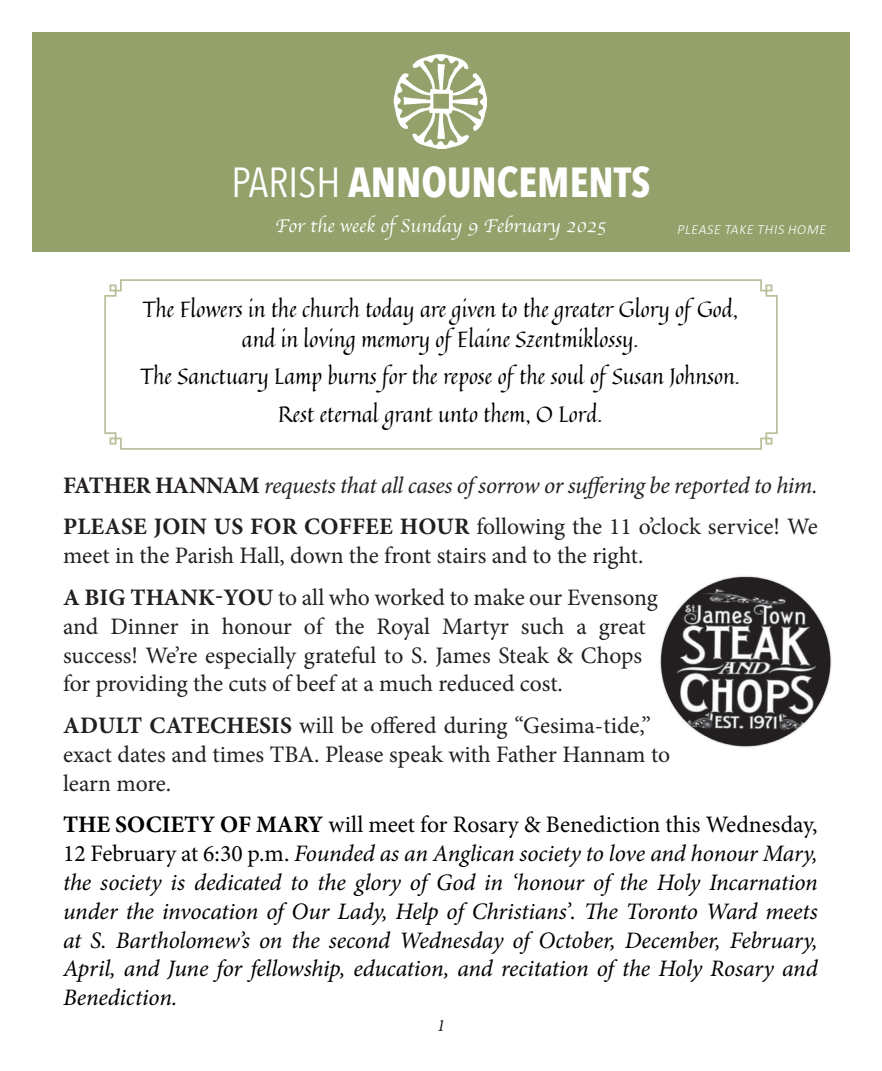
<style>
.page{position:relative;width:882px;height:1071px;background:#fff}
.page>*{position:absolute;margin:0;border:0;box-sizing:border-box;transform-origin:0 0}
.t1{font:700 42px "Avenir Next Condensed";color:#fff}
.t2{font:italic 23.62px/28.9px "Minion Pro";letter-spacing:-.01em;color:#000;text-align:justify}
.t3{font:23.62px/28.9px "Minion Pro";color:#231f20}
.t4{font:italic 23.62px/41.5px "Minion Pro";letter-spacing:-.02em;color:#231f20}
.t5{font:21.88px/29.8px "Quintessential";color:#000;text-align:center}
.t6{font:19.25px "Apple Chancery";color:#fff}
.t7{font:italic 17.5px "Minion Pro";color:#231f20}
.t8{font:italic 300 14px "Calibri";color:#fff}
.s1{font-weight:400}
.s2{font-weight:700;font-style:normal}
.s3{font-style:normal}
.s4{font-weight:700}
</style>
<div class="page">
<img style="left:660px;top:576px;width:172px;height:172px">
<div style="left:32px;top:32px;width:818px;height:220px;background:#94a16b"></div>
<svg style="left:394px;top:54px;width:93px;height:95px"></svg>
<svg style="left:104px;top:279px;width:674px;height:171px"></svg>
<h1 class="t1" style="left:231px;top:157px;width:421px"><span class="s1">PARISH</span> ANNOUNCEMENTS</h1>
<p class="t6" style="left:276px;top:211px;width:332px">For the week of Sunday 9 February 2025</p>
<p class="t8" style="left:677px;top:221px;width:153px">PLEASE TAKE THIS HOME</p>
<p class="t5" style="left:143px;top:294px;width:597px">The Flowers in the church today are given to the greater Glory of God, and in loving memory of Elaine Szentmiklossy.</p>
<p class="t5" style="left:140px;top:357px;width:601px;line-height:37.6px">The Sanctuary Lamp burns for the repose of the soul of Susan Johnson.<br>Rest eternal grant unto them, O Lord.</p>
<p class="t4" style="left:63px;top:465px;width:756px"><span class="s2">FATHER HANNAM</span> requests that all cases of sorrow or suffering be reported to him.<br><span class="s2">PLEASE JOIN US FOR COFFEE HOUR</span> <span class="s3">following the 11 o’clock service! We</span></p>
<p class="t3" style="left:63px;top:535px;width:596px;line-height:41.5px">meet in the Parish Hall, down the front stairs and to the right.<br><span class="s4">A BIG THANK-YOU</span> to all who worked to make our Evensong</p>
<p class="t3" style="left:63px;top:612px;width:584px">and Dinner in honour of the Royal Martyr such a great success! We’re especially grateful to S. James Steak &amp; Chops for providing the cuts of beef at a much reduced cost.</p>
<p class="t3" style="left:63px;top:711px;width:609px"><span class="s4">ADULT CATECHESIS</span> will be offered during “Gesima-tide,” exact dates and times TBA. Please speak with Father Hannam to learn more.</p>
<p class="t2" style="left:63px;top:810px;width:756px"><span class="s2">THE SOCIETY OF MARY</span> <span class="s3">will meet for Rosary &amp; Benediction this Wednesday, 12 February at 6:30 p.m.</span> Founded as an Anglican society to love and honour Mary, the society is dedicated to the glory of God in ‘honour of the Holy Incarnation under the invocation of Our Lady, Help of Christians’. The Toronto Ward meets at S. Bartholomew’s on the second Wednesday of October, December, February, April, and June for fellowship, education, and recitation of the Holy Rosary and Benediction.</p>
<p class="t7" style="left:437px;top:1013px;width:10px">1</p>
</div>
